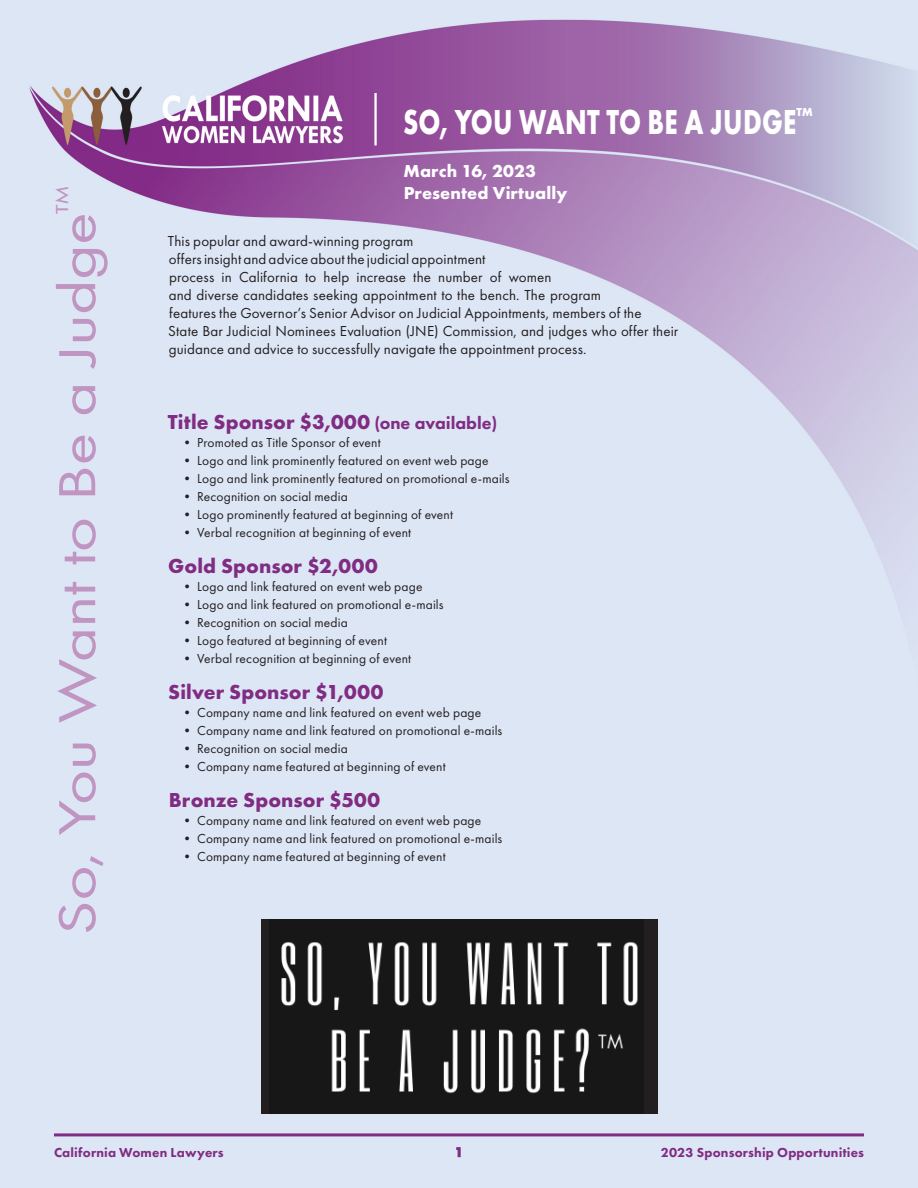
<style>
.page{position:relative;width:918px;height:1188px;background:#fff}
.page>*{position:absolute;margin:0;border:0;box-sizing:border-box;transform-origin:0 0}
.t1{font:54px "Futura PT";letter-spacing:-.01em;color:#c095c1;scale:1.25 1}
.t2{font:700 36px "Futura PT";letter-spacing:.01em;color:#fff;scale:.75 1}
.t3{font:700 21px "Futura PT";color:#812c83}
.t4{font:700 18px "Futura PT";letter-spacing:.005em;color:#fff}
.t5{font:15px/18px "Futura PT";letter-spacing:.005em;color:#231f20}
.t6{font:13.5px "Futura PT";letter-spacing:.01em;color:#231f20}
.t7{font:800 13.5px "Futura PT";letter-spacing:.015em;color:#812c83}
.s1{font-weight:800;font-size:18px}
</style>
<div class="page">
<img style="left:1px;top:0;width:917px;height:1187px">
<hr style="left:54px;top:1133px;width:810px;height:3px;background:#812c83">
<div style="left:262px;top:920px;width:396px;height:194px;background:#231f20"></div>
<img style="left:269px;top:920px;width:375px;height:194px">
<p class="t1" style="left:45px;top:935px;width:601px;rotate:-90deg">So, You Want to Be a Judge<sup>™</sup></p>
<p class="t2" style="left:403px;top:99px;width:548px">SO, YOU WANT TO BE A JUDGE<sup>™</sup></p>
<p class="t4" style="left:404px;top:159px;width:134px">March 16, 2023</p>
<p class="t4" style="left:404px;top:182px;width:165px">Presented Virtually</p>
<p class="t5" style="left:168px;top:232px;width:512px">This popular and award-winning program<br>offers insight and advice about the judicial appointment<br>process in California to help increase the number of women<br>and diverse candidates seeking appointment to the bench. The program<br>features the Governor’s Senior Advisor on Judicial Appointments, members of the<br>State Bar Judicial Nominees Evaluation (JNE) Commission, and judges who offer their guidance and advice to successfully navigate the appointment process.</p>
<p class="t3" style="left:168px;top:408px;width:331px">Title Sponsor $3,000 <span class="s1">(one available)</span></p>
<p class="t6" style="left:180px;top:435px;width:202px">• Promoted as Title Sponsor of event</p>
<p class="t6" style="left:180px;top:453px;width:310px">• Logo and link prominently featured on event web page</p>
<p class="t6" style="left:180px;top:471px;width:331px">• Logo and link prominently featured on promotional e-mails</p>
<p class="t6" style="left:180px;top:489px;width:169px">• Recognition on social media</p>
<p class="t6" style="left:180px;top:507px;width:274px">• Logo prominently featured at beginning of event</p>
<p class="t6" style="left:180px;top:525px;width:232px">• Verbal recognition at beginning of event</p>
<p class="t3" style="left:168px;top:552px;width:211px">Gold Sponsor $2,000</p>
<p class="t6" style="left:180px;top:579px;width:244px">• Logo and link featured on event web page</p>
<p class="t6" style="left:180px;top:597px;width:265px">• Logo and link featured on promotional e-mails</p>
<p class="t6" style="left:180px;top:615px;width:169px">• Recognition on social media</p>
<p class="t6" style="left:180px;top:633px;width:208px">• Logo featured at beginning of event</p>
<p class="t6" style="left:180px;top:651px;width:232px">• Verbal recognition at beginning of event</p>
<p class="t3" style="left:168px;top:678px;width:216px">Silver Sponsor $1,000</p>
<p class="t6" style="left:180px;top:705px;width:302px">• Company name and link featured on event web page</p>
<p class="t6" style="left:180px;top:723px;width:323px">• Company name and link featured on promotional e-mails</p>
<p class="t6" style="left:180px;top:741px;width:169px">• Recognition on social media</p>
<p class="t6" style="left:180px;top:759px;width:267px">• Company name featured at beginning of event</p>
<p class="t3" style="left:169px;top:786px;width:213px">Bronze Sponsor $500</p>
<p class="t6" style="left:180px;top:813px;width:302px">• Company name and link featured on event web page</p>
<p class="t6" style="left:180px;top:831px;width:323px">• Company name and link featured on promotional e-mails</p>
<p class="t6" style="left:180px;top:849px;width:267px">• Company name featured at beginning of event</p>
<p class="t7" style="left:54px;top:1144px;width:171px">California Women Lawyers</p>
<p class="t7" style="left:661px;top:1144px;width:205px">2023 Sponsorship Opportunities</p>
</div>
